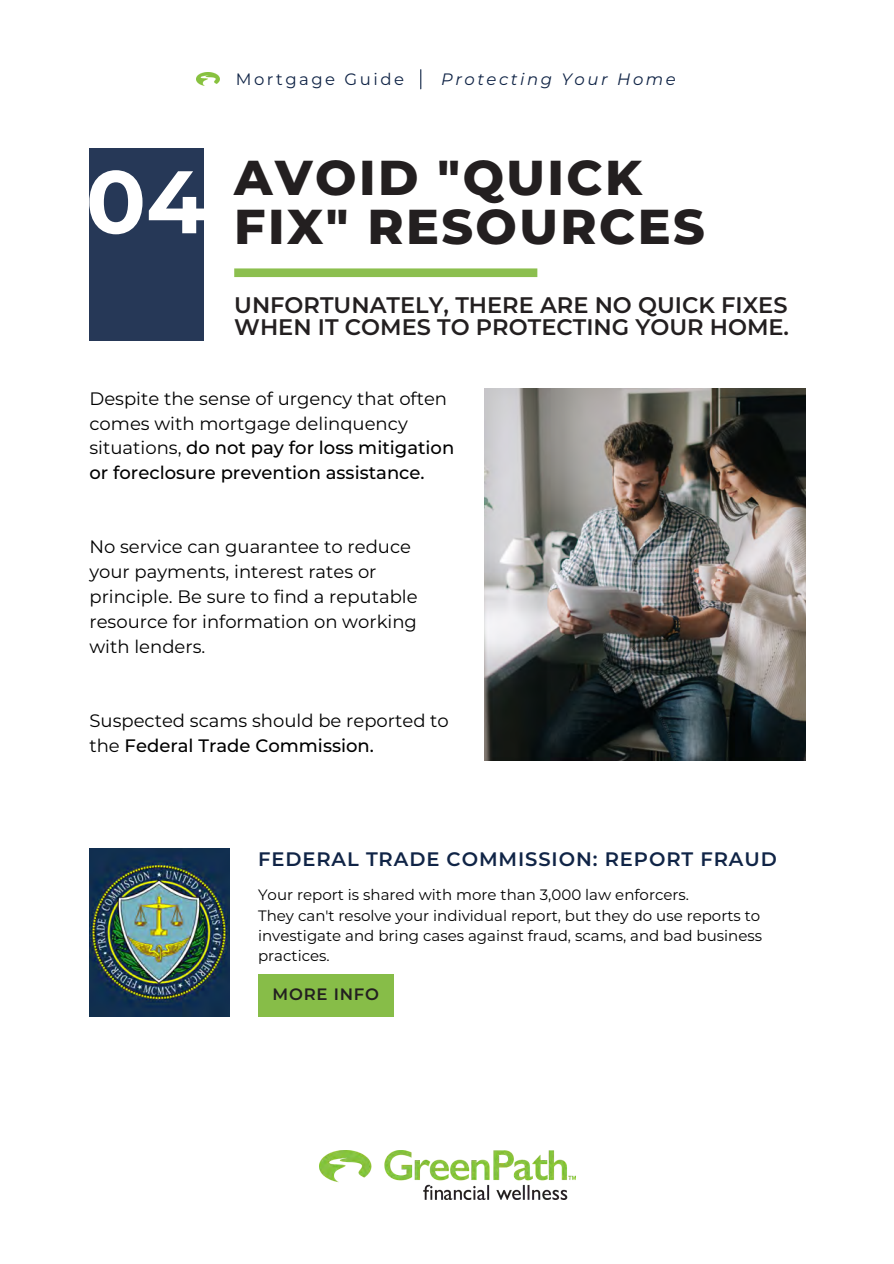
<style>
.page{position:relative;width:894px;height:1264px;background:#fff}
.page>*{position:absolute;margin:0;border:0;box-sizing:border-box;transform-origin:0 0}
.t1{font:700 88.5px "Montserrat";color:#fff}
.t2{font:800 48.9px "Montserrat";letter-spacing:.05em;color:#231f20}
.t3{font:600 22.5px/22.5px "Montserrat";color:#231f20}
.t4{font:600 19.5px "Montserrat";letter-spacing:.045em;color:#102446}
.t5{font:18px/24.8px "Montserrat";color:#000}
.t6{font:italic 16.5px "Montserrat";letter-spacing:.155em;color:#102446}
.t7{font:16.5px "Montserrat";letter-spacing:.155em;color:#102446}
.t8{font:600 16.5px "Montserrat";letter-spacing:.045em;color:#231f20}
.t9{font:15px/20.2px "Montserrat";color:#000;text-align:justify}
.s1{font-weight:500}
</style>
<div class="page">
<div style="left:89px;top:149px;width:115px;height:192px;background:#263857"></div>
<div style="left:258px;top:973px;width:135px;height:43px;background:#87bd48"></div>
<img style="left:319px;top:1150px;width:256px;height:49px">
<div style="left:234px;top:268px;width:303px;height:9px;background:#8cbf4f"></div>
<img style="left:196px;top:72px;width:24px;height:14px">
<svg style="left:420px;top:70px;width:1px;height:19px"></svg>
<img style="left:484px;top:388px;width:321px;height:372px">
<img style="left:89px;top:848px;width:140px;height:168px">
<p class="t7" style="left:236px;top:68px;width:170px">Mortgage Guide</p>
<p class="t6" style="left:441px;top:68px;width:236px">Protecting Your Home</p>
<p class="t1" style="left:86px;top:138px;width:123px">04</p>
<p class="t2" style="left:234px;top:142px;width:409px">AVOID "QUICK</p>
<p class="t2" style="left:234px;top:190px;width:472px">FIX" RESOURCES</p>
<p class="t3" style="left:234px;top:292px;width:556px">UNFORTUNATELY, THERE ARE NO QUICK FIXES<br>WHEN IT COMES TO PROTECTING YOUR HOME.</p>
<p class="t5" style="left:89px;top:385px;width:366px">Despite the sense of urgency that often comes with mortgage delinquency situations, <span class="s1">do not pay for loss mitigation or foreclosure prevention assistance.</span></p>
<p class="t5" style="left:89px;top:534px;width:329px">No service can guarantee to reduce your payments, interest rates or principle. Be sure to find a reputable resource for information on working with lenders.</p>
<p class="t5" style="left:89px;top:707px;width:361px">Suspected scams should be reported to the <span class="s1">Federal Trade Commission.</span></p>
<p class="t4" style="left:258px;top:845px;width:520px">FEDERAL TRADE COMMISSION: REPORT FRAUD</p>
<p class="t9" style="left:258px;top:884px;width:432px">Your report is shared with more than 3,000 law enforcers.</p>
<p class="t9" style="left:258px;top:904px;width:505px">They can't resolve your individual report, but they do use reports to investigate and bring cases against fraud, scams, and bad business practices.</p>
<p class="t8" style="left:272px;top:982px;width:108px">MORE INFO</p>
</div>
